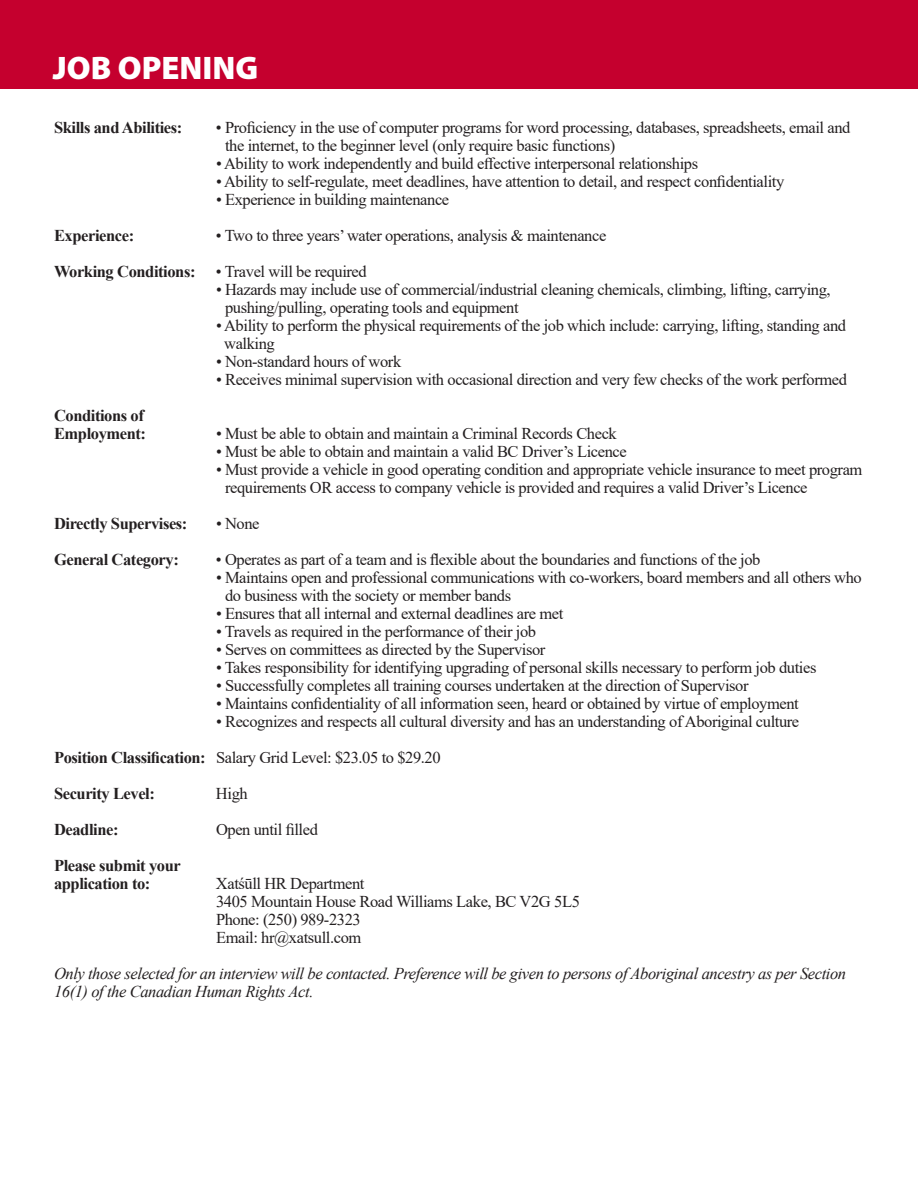
<style>
.page{position:relative;width:918px;height:1188px;background:#fff}
.page>*{position:absolute;margin:0;border:0;box-sizing:border-box;transform-origin:0 0}
.t1{font:900 32.7px "Myriad Pro";color:#fff}
.t2{font:16.5px/18px "Times New Roman";letter-spacing:-.025em;color:#231f20}
.t3{font:italic 16.5px/18px "Times New Roman";letter-spacing:-.025em;color:#231f20}
.t4{font:700 16.5px/18px "Times New Roman";letter-spacing:-.025em;color:#231f20}
.s1{font-weight:700}
</style>
<div class="page">
<div style="left:0;top:0;width:918px;height:88px;background:#c5002e"></div>
<p class="t1" style="left:53px;top:46px;width:207px">JOB OPENING</p>
<p class="t4" style="left:54px;top:118px;width:130px">Skills and Abilities:</p>
<p class="t2" style="left:225px;top:118px;width:627px;text-indent:-9px">• Proficiency in the use of computer programs for word processing, databases, spreadsheets, email and the internet, to the beginner level (only require basic functions)</p>
<p class="t2" style="left:216px;top:154px;width:484px">• Ability to work independently and build effective interpersonal relationships</p>
<p class="t2" style="left:216px;top:172px;width:570px">• Ability to self-regulate, meet deadlines, have attention to detail, and respect confidentiality</p>
<p class="t2" style="left:216px;top:190px;width:235px">• Experience in building maintenance</p>
<p class="t4" style="left:54px;top:226px;width:82px">Experience:</p>
<p class="t2" style="left:216px;top:226px;width:392px">• Two to three years’water operations, analysis &amp; maintenance</p>
<p class="t2" style="left:54px;top:262px;width:314px"><span class="s1">Working Conditions:</span> • Travel will be required</p>
<p class="t2" style="left:225px;top:280px;width:607px;text-indent:-9px">• Hazards may include use of commercial/industrial cleaning chemicals, climbing, lifting, carrying, pushing/pulling, operating tools and equipment</p>
<p class="t2" style="left:224px;top:316px;width:623px;text-indent:-8px">• Ability to perform the physical requirements of the job which include: carrying, lifting, standing and walking</p>
<p class="t2" style="left:216px;top:352px;width:187px">• Non-standard hours of work</p>
<p class="t2" style="left:216px;top:370px;width:633px">• Receives minimal supervision with occasional direction and very few checks of the work performed</p>
<p class="t4" style="left:54px;top:406px;width:94px">Conditions of<br>Employment:</p>
<p class="t2" style="left:216px;top:424px;width:402px">• Must be able to obtain and maintain a Criminal Records Check</p>
<p class="t2" style="left:216px;top:442px;width:412px">• Must be able to obtain and maintain a valid BC Driver’s Licence</p>
<p class="t2" style="left:225px;top:460px;width:639px;text-indent:-9px">• Must provide a vehicle in good operating condition and appropriate vehicle insurance to meet program requirements OR access to company vehicle is provided and requires a valid Driver’s Licence</p>
<p class="t4" style="left:54px;top:514px;width:135px">Directly Supervises:</p>
<p class="t2" style="left:216px;top:514px;width:45px">• None</p>
<p class="t4" style="left:54px;top:550px;width:126px">General Category:</p>
<p class="t2" style="left:216px;top:550px;width:546px">• Operates as part of a team and is flexible about the boundaries and functions of the job</p>
<p class="t2" style="left:225px;top:568px;width:638px;text-indent:-9px">• Maintains open and professional communications with co-workers, board members and all others who do business with the society or member bands</p>
<p class="t2" style="left:216px;top:604px;width:349px">• Ensures that all internal and external deadlines are met</p>
<p class="t2" style="left:216px;top:622px;width:322px">• Travels as required in the performance of their job</p>
<p class="t2" style="left:216px;top:640px;width:331px">• Serves on committees as directed by the Supervisor</p>
<p class="t2" style="left:216px;top:658px;width:602px">• Takes responsibility for identifying upgrading of personal skills necessary to perform job duties</p>
<p class="t2" style="left:216px;top:676px;width:534px">• Successfully completes all training courses undertaken at the direction of Supervisor</p>
<p class="t2" style="left:216px;top:694px;width:584px">• Maintains confidentiality of all information seen, heard or obtained by virtue of employment</p>
<p class="t2" style="left:216px;top:712px;width:585px">• Recognizes and respects all cultural diversity and has an understanding of Aboriginal culture</p>
<p class="t2" style="left:54px;top:748px;width:388px"><span class="s1">Position Classification:</span> Salary Grid Level: $23.05 to $29.20</p>
<p class="t4" style="left:54px;top:784px;width:102px">Security Level:</p>
<p class="t2" style="left:216px;top:784px;width:33px">High</p>
<p class="t4" style="left:54px;top:820px;width:66px">Deadline:</p>
<p class="t2" style="left:216px;top:820px;width:103px">Open until filled</p>
<p class="t4" style="left:54px;top:856px;width:128px">Please submit your application to:</p>
<p class="t2" style="left:216px;top:874px;width:150px">Xatśūll HR Department</p>
<p class="t2" style="left:216px;top:892px;width:365px">3405 Mountain House Road Williams Lake, BC V2G 5L5</p>
<p class="t2" style="left:216px;top:910px;width:146px">Phone: (250) 989-2323</p>
<p class="t2" style="left:216px;top:928px;width:147px">Email: hr@xatsull.com</p>
<p class="t3" style="left:54px;top:964px;width:794px">Only those selected for an interview will be contacted. Preference will be given to persons of Aboriginal ancestry as per Section<br>16(1) of the Canadian Human Rights Act.</p>
</div>
